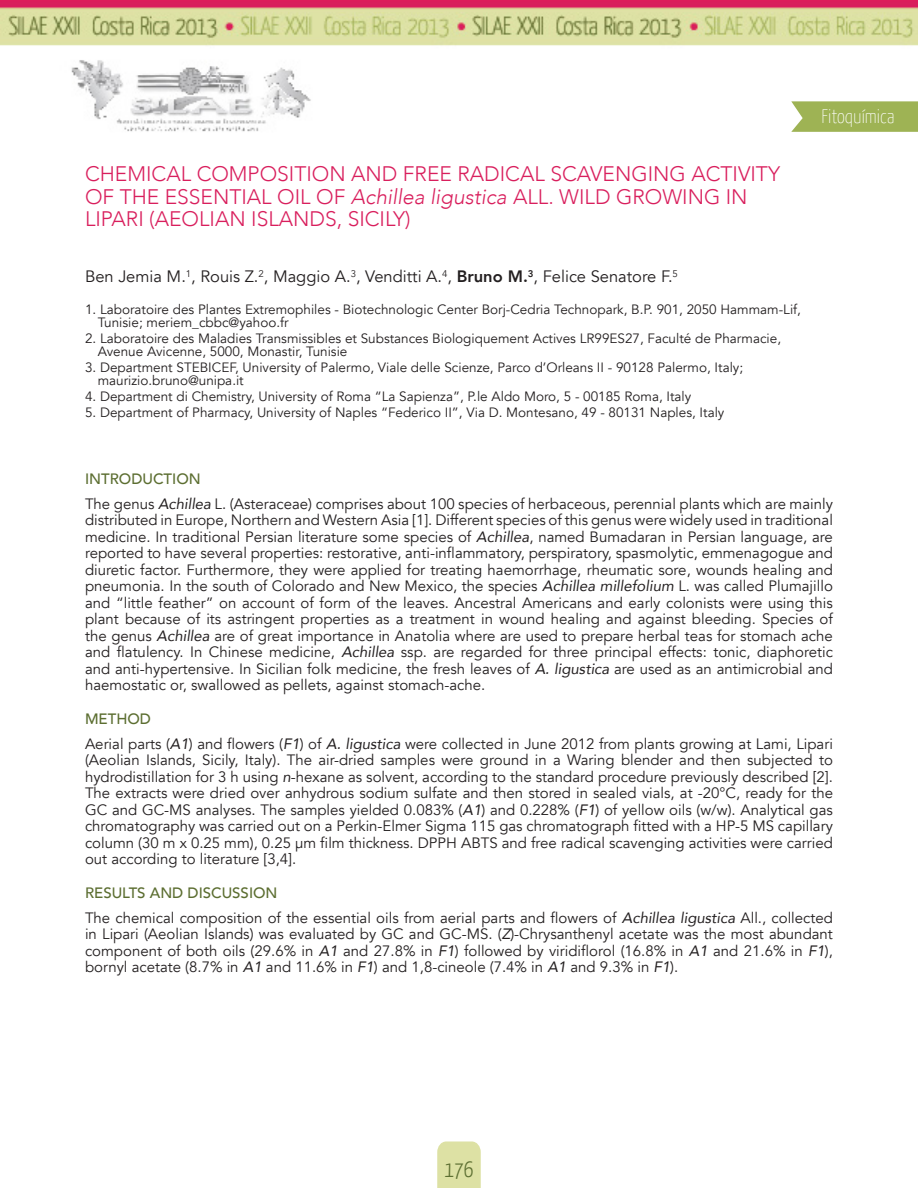
<style>
.page{position:relative;width:918px;height:1188px;background:#fff}
.page>*{position:absolute;margin:0;border:0;box-sizing:border-box;transform-origin:0 0}
.t1{font:300 22.5px "Yanone Kaffeesatz";color:#5c6e31}
.Titulo_del_resumen{font:300 21px/22.5px "Avenir";color:#d91f5d}
.t2{font:100 19.5px "Yanone Kaffeesatz";color:#fff}
.Autores{font:16.5px "Avenir";color:#231f20}
.t3{font:15px/16.5px "Avenir";color:#231f20;text-align:justify}
.Titulo_de_sección{font:500 15px "Avenir";color:#5c6e31}
.Datos_autores{font:13.5px/13.5px "Avenir";color:#231f20}
.s1{font-style:italic}
.s2{font-weight:800}
</style>
<div class="page">
<img style="left:0;top:0;width:918px;height:132px">
<svg style="left:791px;top:101px;width:127px;height:31px;background:#a4b75e"></svg>
<div style="left:437px;top:1142px;width:44px;height:46px;background:#dde1a4"></div>
<p class="Titulo_del_resumen" style="left:85px;top:163px;width:697px">CHEMICAL COMPOSITION AND FREE RADICAL SCAVENGING ACTIVITY<br>OF THE ESSENTIAL OIL OF <span class="s1">Achillea ligustica</span> ALL. WILD GROWING IN<br>LIPARI (AEOLIAN ISLANDS, SICILY)</p>
<p class="Autores" style="left:85px;top:267px;width:594px">Ben Jemia M.<sup>1</sup>, Rouis Z.<sup>2</sup>, Maggio A.<sup>3</sup>, Venditti A.<sup>4</sup>, <span class="s2">Bruno M.</span><sup>3</sup>, Felice Senatore F.<sup>5</sup></p>
<p class="Datos_autores" style="left:98px;top:302px;width:705px;text-indent:-13px">1. Laboratoire des Plantes Extremophiles - Biotechnologic Center Borj-Cedria Technopark, B.P. 901, 2050 Hammam-Lif,<br>Tunisie; meriem_cbbc@yahoo.fr</p>
<p class="Datos_autores" style="left:98px;top:332px;width:685px;text-indent:-13px">2. Laboratoire des Maladies Transmissibles et Substances Biologiquement Actives LR99ES27, Faculté de Pharmacie,<br>Avenue Avicenne, 5000, Monastir, Tunisie</p>
<p class="Datos_autores" style="left:98px;top:361px;width:647px;text-indent:-13px">3. Department STEBICEF, University of Palermo, Viale delle Scienze, Parco d’Orleans II - 90128 Palermo, Italy; maurizio.bruno@unipa.it</p>
<p class="Datos_autores" style="left:85px;top:390px;width:608px">4. Department di Chemistry, University of Roma “La Sapienza”, P.le Aldo Moro, 5 - 00185 Roma, Italy</p>
<p class="Datos_autores" style="left:85px;top:405px;width:641px">5. Department of Pharmacy, University of Naples “Federico II”, Via D. Montesano, 49 - 80131 Naples, Italy</p>
<h3 class="t2" style="left:822px;top:104px;width:74px">Fitoquímica</h3>
<p class="Titulo_de_sección" style="left:85px;top:465px;width:117px">INTRODUCTION</p>
<p class="t3" style="left:85px;top:495px;width:749px">The genus <span class="s1">Achillea</span> L. (Asteraceae) comprises about 100 species of herbaceous, perennial plants which are mainly distributed in Europe, Northern and Western Asia [1]. Different species of this genus were widely used in traditional medicine. In traditional Persian literature some species of <span class="s1">Achillea</span>, named Bumadaran in Persian language, are reported to have several properties: restorative, anti-inflammatory, perspiratory, spasmolytic, emmenagogue and diuretic factor. Furthermore, they were applied for treating haemorrhage, rheumatic sore, wounds healing and pneumonia. In the south of Colorado and New Mexico, the species <span class="s1">Achillea millefolium</span> L. was called Plumajillo and “little feather” on account of form of the leaves. Ancestral Americans and early colonists were using this plant because of its astringent properties as a treatment in wound healing and against bleeding. Species of the genus <span class="s1">Achillea</span> are of great importance in Anatolia where are used to prepare herbal teas for stomach ache and flatulency. In Chinese medicine, <span class="s1">Achillea</span> ssp. are regarded for three principal effects: tonic, diaphoretic and anti-hypertensive. In Sicilian folk medicine, the fresh leaves of <span class="s1">A. ligustica</span> are used as an antimicrobial and haemostatic or, swallowed as pellets, against stomach-ache.</p>
<p class="Titulo_de_sección" style="left:85px;top:705px;width:68px">METHOD</p>
<p class="t3" style="left:85px;top:735px;width:749px">Aerial parts (<span class="s1">A1</span>) and flowers (<span class="s1">F1</span>) of <span class="s1">A. ligustica</span> were collected in June 2012 from plants growing at Lami, Lipari (Aeolian Islands, Sicily, Italy). The air-dried samples were ground in a Waring blender and then subjected to hydrodistillation for 3 h using <span class="s1">n</span>-hexane as solvent, according to the standard procedure previously described [2].<br>The extracts were dried over anhydrous sodium sulfate and then stored in sealed vials, at -20°C, ready for the GC and GC-MS analyses. The samples yielded 0.083% (<span class="s1">A1</span>) and 0.228% (<span class="s1">F1</span>) of yellow oils (w/w). Analytical gas chromatography was carried out on a Perkin-Elmer Sigma 115 gas chromatograph fitted with a HP-5 MS capillary column (30 m x 0.25 mm), 0.25 μm film thickness. DPPH ABTS and free radical scavenging activities were carried out according to literature [3,4].</p>
<p class="Titulo_de_sección" style="left:85px;top:879px;width:194px">RESULTS AND DISCUSSION</p>
<p class="t3" style="left:85px;top:909px;width:749px">The chemical composition of the essential oils from aerial parts and flowers of <span class="s1">Achillea ligustica</span> All., collected in Lipari (Aeolian Islands) was evaluated by GC and GC-MS. (<span class="s1">Z</span>)-Chrysanthenyl acetate was the most abundant component of both oils (29.6% in <span class="s1">A1</span> and 27.8% in <span class="s1">F1</span>) followed by viridiflorol (16.8% in <span class="s1">A1</span> and 21.6% in <span class="s1">F1</span>), bornyl acetate (8.7% in <span class="s1">A1</span> and 11.6% in <span class="s1">F1</span>) and 1,8-cineole (7.4% in <span class="s1">A1</span> and 9.3% in <span class="s1">F1</span>).</p>
<h1 class="t1" style="left:444px;top:1155px;width:31px">176</h1>
</div>
